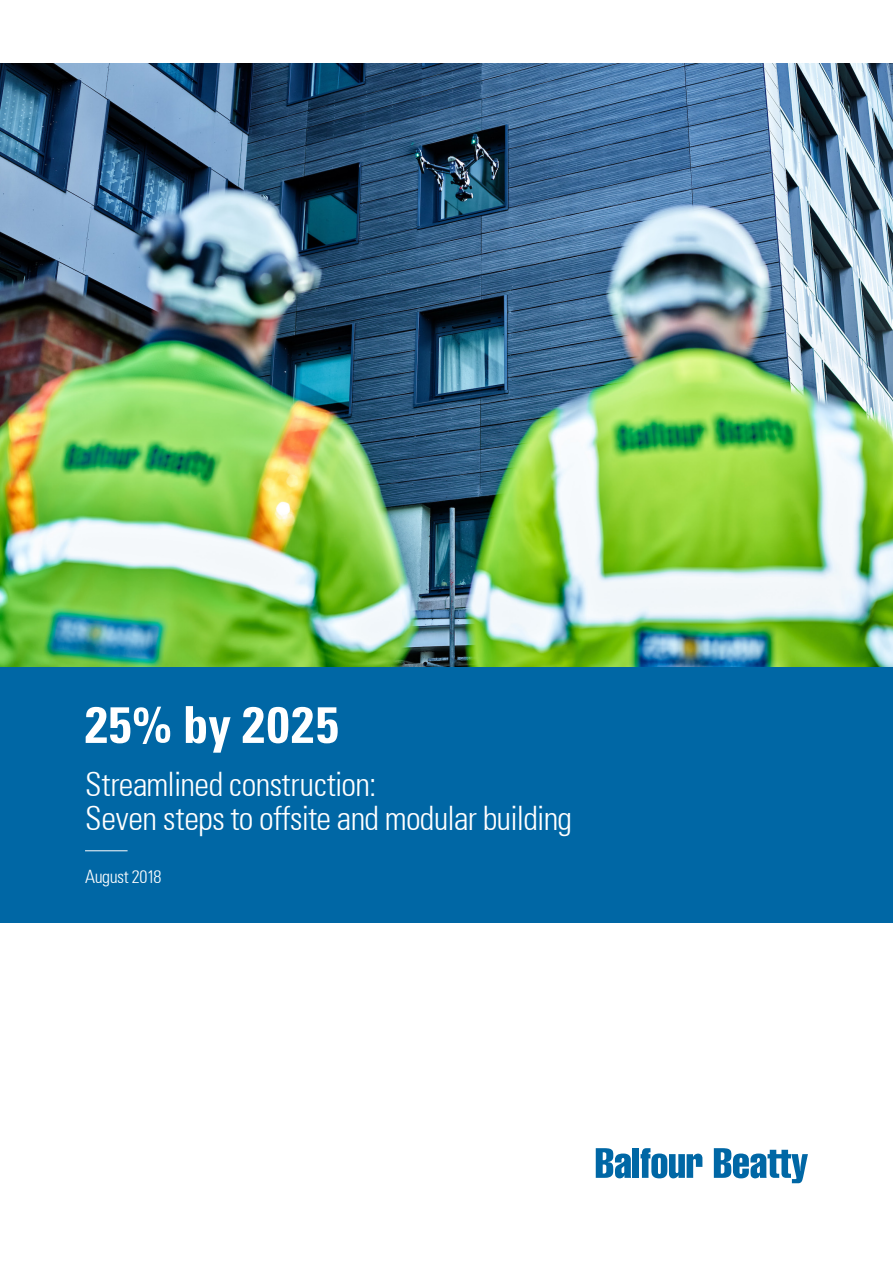
<style>
.page{position:relative;width:893px;height:1263px;background:#fff}
.page>*{position:absolute;margin:0;border:0;box-sizing:border-box;transform-origin:0 0}
.Main_title{font:700 condensed 51px "Univers";letter-spacing:.04em;color:#fff}
.Subtitle{font:300 condensed 33px "Univers";letter-spacing:-.025em;color:#fff}
.Division{font:300 condensed 18px "Univers";letter-spacing:-.025em;color:#fff}
</style>
<div class="page">
<img style="left:0;top:64px;width:893px;height:603px">
<div style="left:0;top:667px;width:893px;height:256px;background:#0067a5"></div>
<svg style="left:596px;top:1148px;width:35px;height:30px"></svg>
<div style="left:632px;top:1148px;width:7px;height:30px;background:#0067a5"></div>
<svg style="left:641px;top:1148px;width:61px;height:30px"></svg>
<svg style="left:714px;top:1148px;width:94px;height:35px"></svg>
<hr style="left:85px;top:850px;width:43px;height:1px;background:#fff">
<p class="Main_title" style="left:85px;top:693px;width:255px">25% by 2025</p>
<p class="Subtitle" style="left:85px;top:764px;width:293px">Streamlined construction:</p>
<p class="Subtitle" style="left:85px;top:799px;width:489px">Seven steps to offsite and modular building</p>
<p class="Division" style="left:85px;top:866px;width:78px">August 2018</p>
</div>
